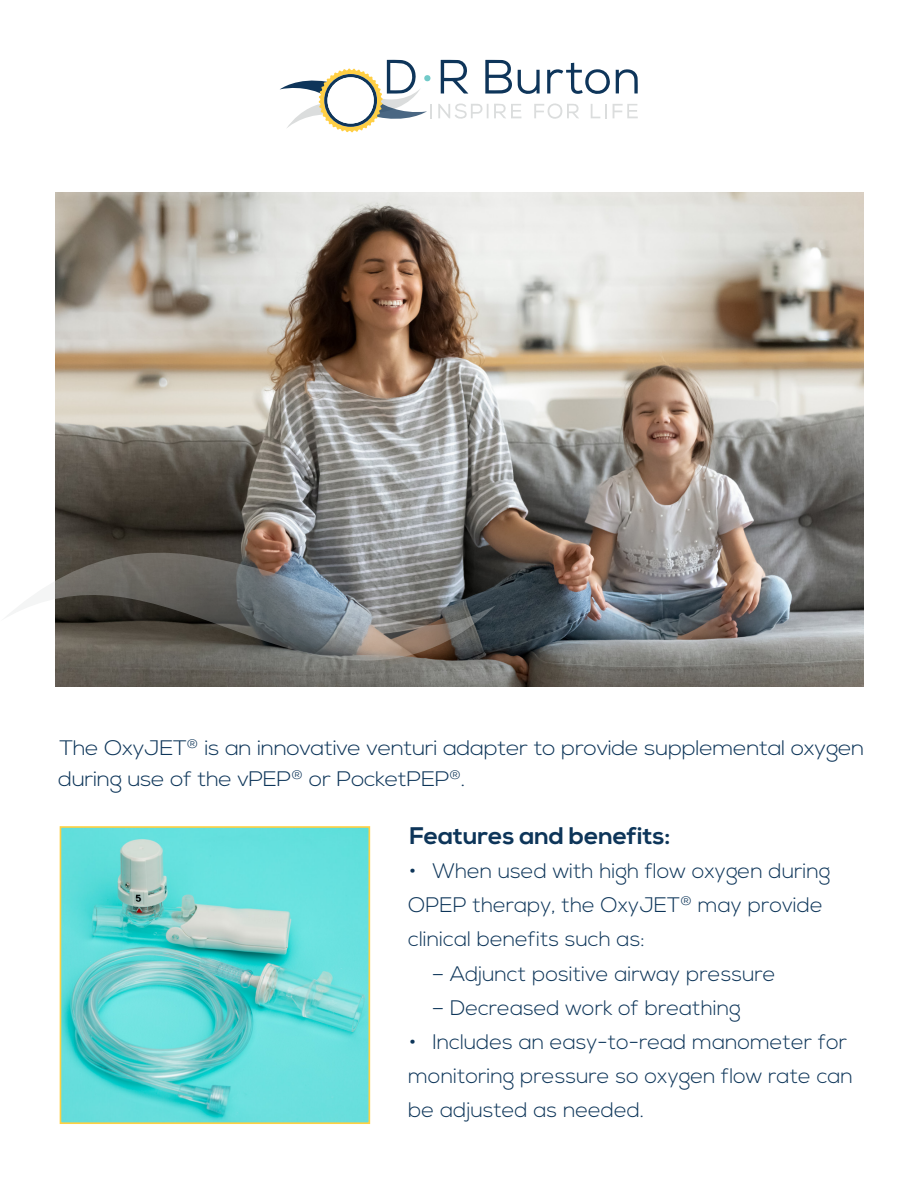
<style>
.page{position:relative;width:918px;height:1188px;background:#fff}
.page>*{position:absolute;margin:0;border:0;box-sizing:border-box;transform-origin:0 0}
.t1{font:700 24px "Nexa";letter-spacing:-.005em;color:#0d3559}
.t2{font:300 21px/34.2px "Nexa";letter-spacing:-.005em;color:#0d3559}
.t3{font:300 21px/31.2px "Nexa";letter-spacing:-.005em;color:#0d3559;scale:1.09 1}
</style>
<div class="page">
<img style="left:63px;top:829px;width:304px;height:292px">
<div style="left:60px;top:826px;width:310px;height:298px;border:2px solid #fed043"></div>
<img style="left:56px;top:192px;width:808px;height:494px">
<svg style="left:5px;top:553px;width:491px;height:108px;background:#767674"></svg>
<svg style="left:441px;top:60px;width:27px;height:34px"></svg>
<svg style="left:616px;top:69px;width:22px;height:24px"></svg>
<svg style="left:485px;top:60px;width:55px;height:34px"></svg>
<svg style="left:547px;top:63px;width:63px;height:31px"></svg>
<svg style="left:613px;top:104px;width:25px;height:14px"></svg>
<svg style="left:534px;top:103px;width:45px;height:16px"></svg>
<svg style="left:280px;top:60px;width:152px;height:73px"></svg>
<svg style="left:438px;top:103px;width:83px;height:16px"></svg>
<svg style="left:591px;top:104px;width:16px;height:14px"></svg>
<div style="left:327px;top:77px;width:47px;height:47px;background:#fff;border-radius:50%"></div>
<p class="t3" style="left:58px;top:733px;width:741px">The OxyJET<sup>®</sup> is an innovative venturi adapter to provide supplemental oxygen during use of the vPEP<sup>®</sup> or PocketPEP<sup>®</sup>.</p>
<p class="t1" style="left:409px;top:822px;width:262px">Features and benefits:</p>
<p class="t2" style="left:408px;top:855px;width:424px">• When used with high flow oxygen during<br>OPEP therapy, the OxyJET<sup>®</sup> may provide clinical benefits such as:</p>
<p class="t2" style="left:433px;top:957px;width:345px">– Adjunct positive airway pressure</p>
<p class="t2" style="left:433px;top:991px;width:310px">– Decreased work of breathing</p>
<p class="t2" style="left:408px;top:1026px;width:446px">• Includes an easy-to-read manometer for monitoring pressure so oxygen flow rate can be adjusted as needed.</p>
</div>
